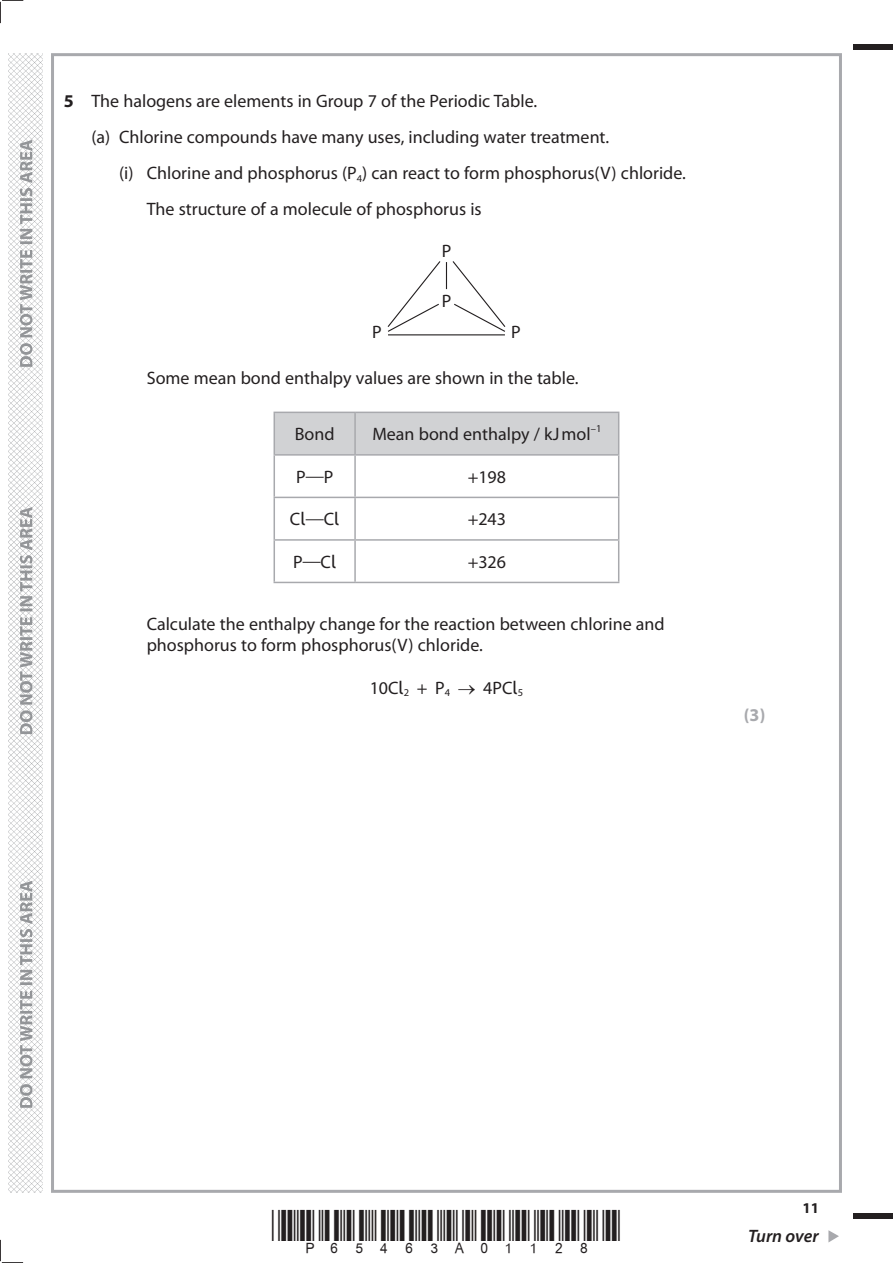
<style>
.page{position:relative;width:893px;height:1263px;background:#fff}
.page>*{position:absolute;margin:0;border:0;box-sizing:border-box;transform-origin:0 0}
.t1{font:18px/21px "Myriad Pro";color:#231f20}
.t2{font:italic 600 18px "Myriad Pro";letter-spacing:-.005em;color:#231f20}
.t3{font:700 18px "Myriad Pro";color:#a8a9ad}
.t4{font:700 15px "Myriad Pro";color:#231f20}
.t5{font:10.5px "Myriad Pro";color:#231f20}
.s1{font-weight:700}
.s2{font-family:"Trebuchet MS"}
</style>
<div class="page">
<img style="left:9px;top:53px;width:34px;height:1140px">
<svg style="left:828px;top:1230px;width:11px;height:12px"></svg>
<div style="left:853px;top:44px;width:40px;height:5px;background:#231f20"></div>
<div style="left:853px;top:1214px;width:40px;height:5px;background:#231f20"></div>
<svg style="left:0;top:0;width:23px;height:23px"></svg>
<svg style="left:0;top:1240px;width:23px;height:23px"></svg>
<svg style="left:20px;top:140px;width:12px;height:968px"></svg>
<svg style="left:388px;top:261px;width:117px;height:74px"></svg>
<div style="left:275px;top:413px;width:343px;height:41px;background:#d1d2d4"></div>
<hr style="left:274px;top:412px;width:81px;height:1px;background:#a8a9ad">
<hr style="left:274px;top:413px;width:1px;height:41px;background:#a8a9ad">
<hr style="left:355px;top:412px;width:264px;height:1px;background:#a8a9ad">
<hr style="left:354px;top:413px;width:2px;height:41px;background:#a8a9ad">
<hr style="left:618px;top:413px;width:1px;height:41px;background:#a8a9ad">
<hr style="left:274px;top:454px;width:81px;height:2px;background:#a8a9ad">
<hr style="left:274px;top:456px;width:1px;height:41px;background:#a8a9ad">
<hr style="left:355px;top:454px;width:264px;height:2px;background:#a8a9ad">
<hr style="left:354px;top:456px;width:2px;height:41px;background:#a8a9ad">
<hr style="left:618px;top:456px;width:1px;height:41px;background:#a8a9ad">
<hr style="left:274px;top:497px;width:81px;height:1px;background:#a8a9ad">
<hr style="left:274px;top:498px;width:1px;height:41px;background:#a8a9ad">
<hr style="left:355px;top:497px;width:264px;height:1px;background:#a8a9ad">
<hr style="left:354px;top:498px;width:2px;height:41px;background:#a8a9ad">
<hr style="left:618px;top:498px;width:1px;height:41px;background:#a8a9ad">
<hr style="left:274px;top:539px;width:81px;height:2px;background:#a8a9ad">
<hr style="left:274px;top:541px;width:1px;height:41px;background:#a8a9ad">
<hr style="left:355px;top:539px;width:264px;height:2px;background:#a8a9ad">
<hr style="left:354px;top:541px;width:2px;height:41px;background:#a8a9ad">
<hr style="left:618px;top:541px;width:1px;height:41px;background:#a8a9ad">
<hr style="left:274px;top:582px;width:81px;height:1px;background:#a8a9ad">
<hr style="left:355px;top:582px;width:264px;height:1px;background:#a8a9ad">
<svg style="left:306px;top:477px;width:18px;height:1px"></svg>
<svg style="left:306px;top:519px;width:18px;height:1px"></svg>
<svg style="left:303px;top:562px;width:18px;height:1px"></svg>
<p class="t1" style="left:64px;top:90px;width:475px"><span class="s1">5</span> The halogens are elements in Group 7 of the Periodic Table.</p>
<p class="t1" style="left:91px;top:126px;width:519px">(a) Chlorine compounds have many uses, including water treatment.</p>
<p class="t1" style="left:119px;top:162px;width:568px">(i) Chlorine and phosphorus (P<sub>4</sub>) can react to form phosphorus(V) chloride.</p>
<p class="t1" style="left:147px;top:198px;width:336px">The structure of a molecule of phosphorus is</p>
<p class="t1" style="left:442px;top:240px;width:11px">P</p>
<p class="t1" style="left:442px;top:290px;width:11px">P</p>
<p class="t1" style="left:372px;top:321px;width:11px">P</p>
<p class="t1" style="left:511px;top:321px;width:11px">P</p>
<p class="t1" style="left:147px;top:367px;width:433px">Some mean bond enthalpy values are shown in the table.</p>
<p class="t1" style="left:295px;top:423px;width:41px">Bond</p>
<p class="t1" style="left:372px;top:423px;width:220px">Mean bond enthalpy / kJmol</p>
<p class="t5" style="left:591px;top:422px;width:12px">–1</p>
<p class="t1" style="left:296px;top:466px;width:39px">P P</p>
<p class="t1" style="left:468px;top:466px;width:40px">+198</p>
<p class="t1" style="left:290px;top:509px;width:51px">C<span class="s2">l</span> C<span class="s2">l</span></p>
<p class="t1" style="left:468px;top:509px;width:40px">+243</p>
<p class="t1" style="left:293px;top:551px;width:45px">P C<span class="s2">l</span></p>
<p class="t1" style="left:468px;top:551px;width:40px">+326</p>
<p class="t1" style="left:147px;top:613px;width:520px">Calculate the enthalpy change for the reaction between chlorine and phosphorus to form phosphorus(V) chloride.</p>
<p class="t1" style="left:370px;top:677px;width:155px">10C<span class="s2">l</span><sub>2</sub> + P<sub>4</sub> → 4PC<span class="s2">l</span><sub>5</sub></p>
<p class="t3" style="left:744px;top:703px;width:23px">(3)</p>
<p class="t4" style="left:802px;top:1198px;width:18px">11</p>
<p class="t2" style="left:748px;top:1225px;width:72px">Turn over</p>
</div>
